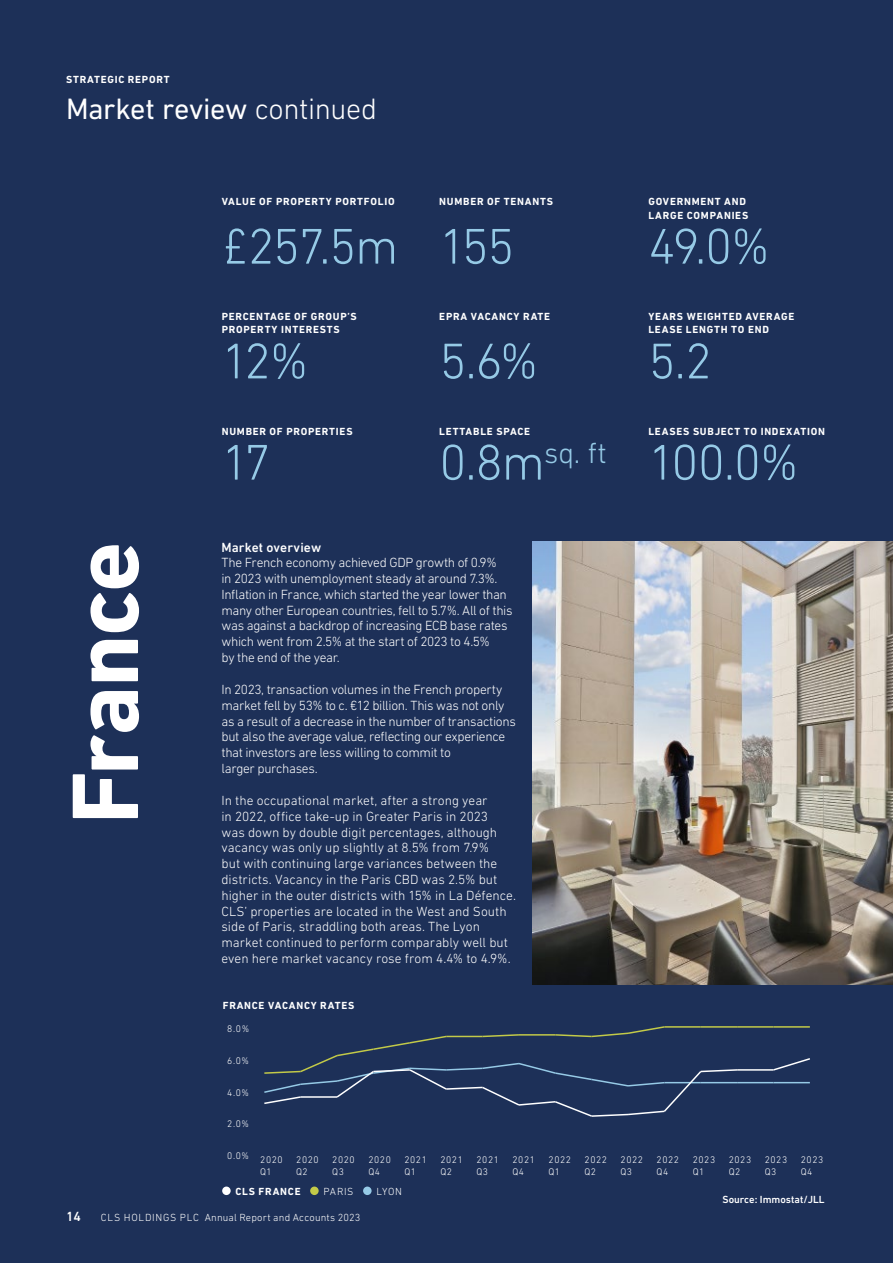
<style>
.page{position:relative;width:893px;height:1263px;background:#1d3058}
.page>*{position:absolute;margin:0;border:0;box-sizing:border-box;transform-origin:0 0}
.t1{font:700 96px "DIN Next LT Pro";letter-spacing:-.02em;color:#fff}
.t2{font:300 51px "DIN Next LT Pro";letter-spacing:-.05em;color:#96cae6}
.t3{font:30px "DIN Next LT Pro";letter-spacing:-.015em;color:#fff}
.t4{font:300 29.7px "DIN Next LT Pro";color:#96cae6}
.t5{font:300 13.5px/15.8px "DIN Next LT Pro";letter-spacing:-.015em;color:#fff}
.t6{font:500 13.5px "DIN Next LT Pro";letter-spacing:.005em;color:#fff}
.t7{font:700 10.5px/13.5px "DIN Next LT Pro";letter-spacing:.07em;color:#fff}
.t8{font:300 10.5px "DIN Next LT Pro";letter-spacing:.025em;color:#fff}
.t9{font:500 10.5px "DIN Next LT Pro";color:#fff}
.t10{font:300 9.75px/11.7px "DIN Next LT Pro";letter-spacing:.06em;color:#fff}
.s1{font-weight:300}
.s2{font-size:51px}
</style>
<div class="page">
<hr style="left:737px;top:1082px;width:36px;height:1px;background:#96cae6">
<hr style="left:773px;top:1082px;width:37px;height:1px;background:#96cae6">
<hr style="left:737px;top:1026px;width:36px;height:2px;background:#c3ca48">
<hr style="left:773px;top:1026px;width:37px;height:2px;background:#c3ca48">
<svg style="left:264px;top:1026px;width:475px;height:91px"></svg>
<hr style="left:737px;top:1069px;width:36px;height:2px;background:#fff">
<svg style="left:772px;top:1058px;width:38px;height:13px"></svg>
<div style="left:222px;top:1186px;width:9px;height:9px;background:#fff;border-radius:50%"></div>
<div style="left:310px;top:1186px;width:9px;height:9px;background:#c3ca48;border-radius:50%"></div>
<div style="left:363px;top:1186px;width:9px;height:9px;background:#96cae6;border-radius:50%"></div>
<img style="left:532px;top:541px;width:361px;height:443px">
<p class="t7" style="left:66px;top:72px;width:105px">STRATEGIC REPORT</p>
<h3 class="t3" style="left:66px;top:92px;width:313px">Market review <span class="s1">continued</span></h3>
<p class="t7" style="left:222px;top:195px;width:174px">VALUE OF PROPERTY PORTFOLIO</p>
<h2 class="t2" style="left:222px;top:217px;width:178px">£257.5m</h2>
<p class="t7" style="left:222px;top:309px;width:137px">PERCENTAGE OF GROUP’S<br>PROPERTY INTERESTS</p>
<h2 class="t2" style="left:222px;top:332px;width:88px">12%</h2>
<p class="t7" style="left:222px;top:424px;width:132px">NUMBER OF PROPERTIES</p>
<h2 class="t2" style="left:222px;top:433px;width:50px">17</h2>
<p class="t7" style="left:439px;top:195px;width:115px">NUMBER OF TENANTS</p>
<h2 class="t2" style="left:439px;top:217px;width:77px">155</h2>
<p class="t7" style="left:439px;top:309px;width:112px">EPRA VACANCY RATE</p>
<h2 class="t2" style="left:439px;top:332px;width:101px">5.6%</h2>
<p class="t7" style="left:439px;top:424px;width:92px">LETTABLE SPACE</p>
<h3 class="t4" style="left:439px;top:435px;width:169px"><span class="s2">0.8m</span>sq. ft</h3>
<h1 class="t1" style="left:49px;top:824px;width:284px;rotate:-90deg">France</h1>
<p class="t6" style="left:221px;top:539px;width:101px">Market overview</p>
<p class="t5" style="left:221px;top:555px;width:293px">The French economy achieved GDP growth of 0.9%<br>in 2023 with unemployment steady at around 7.3%.<br>Inflation in France, which started the year lower than many other European countries, fell to 5.7%. All of this was against a backdrop of increasing ECB base rates which went from 2.5% at the start of 2023 to 4.5%<br>by the end of the year.</p>
<p class="t5" style="left:221px;top:681px;width:296px">In 2023, transaction volumes in the French property market fell by 53% to c. €12 billion. This was not only as a result of a decrease in the number of transactions but also the average value, reflecting our experience that investors are less willing to commit to<br>larger purchases.</p>
<p class="t5" style="left:221px;top:793px;width:296px">In the occupational market, after a strong year<br>in 2022, office take-up in Greater Paris in 2023<br>was down by double digit percentages, although vacancy was only up slightly at 8.5% from 7.9%<br>but with continuing large variances between the districts. Vacancy in the Paris CBD was 2.5% but higher in the outer districts with 15% in La Défence.<br>CLS’ properties are located in the West and South side of Paris, straddling both areas. The Lyon market continued to perform comparably well but even here market vacancy rose from 4.4% to 4.9%.</p>
<p class="t7" style="left:223px;top:998px;width:133px">FRANCE VACANCY RATES</p>
<p class="t10" style="left:227px;top:1023px;width:23px">8.0%</p>
<p class="t10" style="left:227px;top:1055px;width:23px">6.0%</p>
<p class="t10" style="left:227px;top:1086px;width:23px">4.0%</p>
<p class="t10" style="left:227px;top:1118px;width:23px">2.0%</p>
<p class="t7" style="left:648px;top:195px;width:101px">GOVERNMENT AND<br>LARGE COMPANIES</p>
<h2 class="t2" style="left:648px;top:217px;width:123px">49.0%</h2>
<p class="t7" style="left:648px;top:309px;width:148px">YEARS WEIGHTED AVERAGE<br>LEASE LENGTH TO END</p>
<h2 class="t2" style="left:648px;top:332px;width:65px">5.2</h2>
<p class="t7" style="left:648px;top:424px;width:178px">LEASES SUBJECT TO INDEXATION</p>
<h2 class="t2" style="left:648px;top:433px;width:152px">100.0%</h2>
<p class="t10" style="left:227px;top:1150px;width:23px">0.0%</p>
<p class="t10" style="left:260px;top:1154px;width:24px">2020<br>Q1</p>
<p class="t10" style="left:548px;top:1154px;width:24px">2022<br>Q1</p>
<p class="t10" style="left:296px;top:1154px;width:24px">2020<br>Q2</p>
<p class="t10" style="left:585px;top:1154px;width:24px">2022<br>Q2</p>
<p class="t10" style="left:332px;top:1154px;width:24px">2020<br>Q3</p>
<p class="t10" style="left:621px;top:1154px;width:24px">2022<br>Q3</p>
<p class="t10" style="left:368px;top:1154px;width:24px">2020<br>Q4</p>
<p class="t10" style="left:657px;top:1154px;width:24px">2022<br>Q4</p>
<p class="t10" style="left:404px;top:1154px;width:24px">2021<br>Q1</p>
<p class="t10" style="left:693px;top:1154px;width:24px">2023<br>Q1</p>
<p class="t10" style="left:440px;top:1154px;width:24px">2021<br>Q2</p>
<p class="t10" style="left:729px;top:1154px;width:24px">2023<br>Q2</p>
<p class="t10" style="left:476px;top:1154px;width:24px">2021<br>Q3</p>
<p class="t10" style="left:765px;top:1154px;width:24px">2023<br>Q3</p>
<p class="t10" style="left:512px;top:1154px;width:24px">2021<br>Q4</p>
<p class="t10" style="left:801px;top:1154px;width:24px">2023<br>Q4</p>
<p class="t7" style="left:235px;top:1184px;width:67px">CLS FRANCE</p>
<p class="t8" style="left:323px;top:1185px;width:32px">PARIS</p>
<p class="t8" style="left:376px;top:1185px;width:27px">LYON</p>
<p class="t6" style="left:66px;top:1209px;width:16px">14</p>
<p class="t8" style="left:101px;top:1212px;width:261px">CLS HOLDINGS PLC Annual Report and Accounts 2023</p>
<p class="t9" style="left:723px;top:1193px;width:104px">Source: Immostat/JLL</p>
</div>
